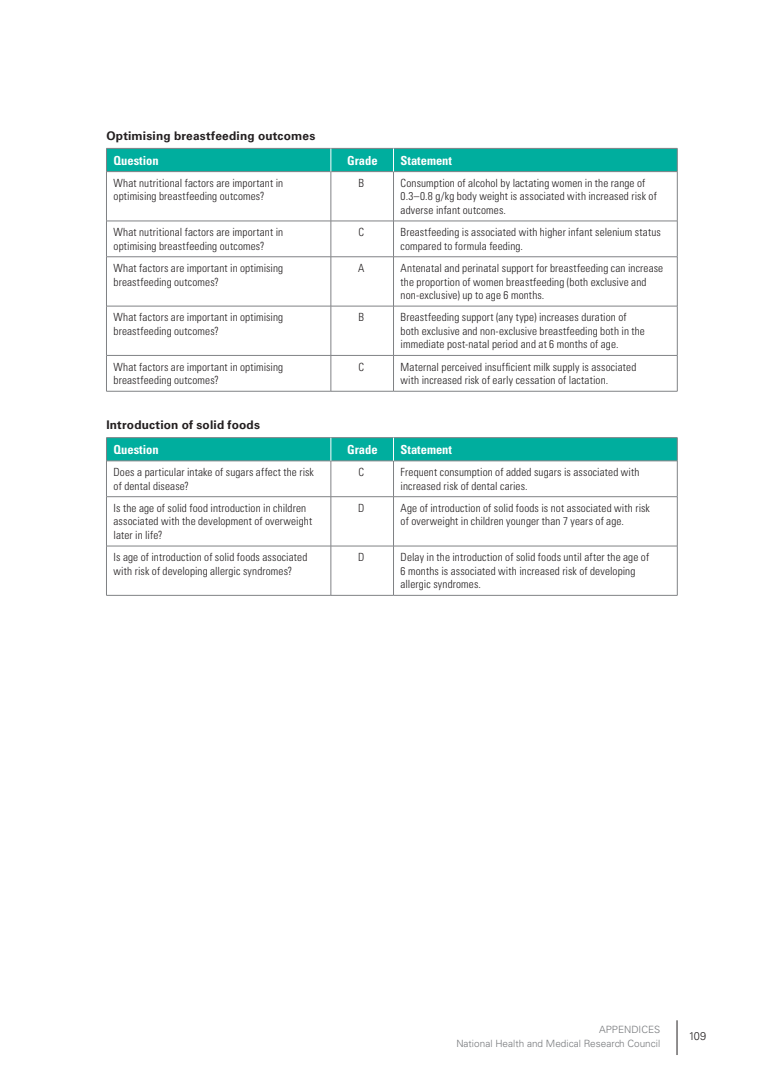
<style>
.page{position:relative;width:780px;height:1088px;background:#fff}
.page>*{position:absolute;margin:0;border:0;box-sizing:border-box;transform-origin:0 0}
.t1{font:700 condensed 12.5px "Univers LT Std";color:#fff}
.t2{font:700 11.88px "Univers LT Std";letter-spacing:.015em;color:#231f20}
.t3{font:300 condensed 11.25px/13.5px "Univers LT Std";letter-spacing:.01em;color:#231f20}
.t4{font:300 11.25px "Univers LT Std";color:#231f20}
.t5{font:300 10px/13.4px "Univers LT Std";color:#76787b;text-align:right}
</style>
<div class="page">
<hr style="left:676px;top:1020px;width:1px;height:35px;background:#231f20">
<hr style="left:106px;top:172px;width:1px;height:49px;background:#808285">
<hr style="left:330px;top:172px;width:1px;height:49px;background:#808285">
<hr style="left:393px;top:172px;width:1px;height:49px;background:#808285">
<hr style="left:677px;top:172px;width:1px;height:49px;background:#808285">
<hr style="left:106px;top:221px;width:225px;height:1px;background:#808285">
<hr style="left:106px;top:221px;width:1px;height:36px;background:#808285">
<hr style="left:331px;top:221px;width:62px;height:1px;background:#808285">
<hr style="left:330px;top:221px;width:1px;height:36px;background:#808285">
<hr style="left:393px;top:221px;width:284px;height:1px;background:#808285">
<hr style="left:393px;top:221px;width:1px;height:36px;background:#808285">
<hr style="left:677px;top:221px;width:1px;height:36px;background:#808285">
<hr style="left:106px;top:257px;width:225px;height:1px;background:#808285">
<hr style="left:106px;top:257px;width:1px;height:49px;background:#808285">
<hr style="left:331px;top:257px;width:62px;height:1px;background:#808285">
<hr style="left:330px;top:257px;width:1px;height:49px;background:#808285">
<hr style="left:393px;top:257px;width:284px;height:1px;background:#808285">
<hr style="left:393px;top:257px;width:1px;height:49px;background:#808285">
<hr style="left:677px;top:257px;width:1px;height:49px;background:#808285">
<hr style="left:106px;top:306px;width:225px;height:1px;background:#808285">
<hr style="left:106px;top:306px;width:1px;height:49px;background:#808285">
<hr style="left:331px;top:306px;width:62px;height:1px;background:#808285">
<hr style="left:330px;top:306px;width:1px;height:49px;background:#808285">
<hr style="left:393px;top:306px;width:284px;height:1px;background:#808285">
<hr style="left:393px;top:306px;width:1px;height:49px;background:#808285">
<hr style="left:677px;top:306px;width:1px;height:49px;background:#808285">
<hr style="left:106px;top:355px;width:225px;height:1px;background:#808285">
<hr style="left:106px;top:355px;width:1px;height:36px;background:#808285">
<hr style="left:331px;top:355px;width:62px;height:1px;background:#808285">
<hr style="left:330px;top:355px;width:1px;height:36px;background:#808285">
<hr style="left:393px;top:355px;width:284px;height:1px;background:#808285">
<hr style="left:393px;top:355px;width:1px;height:36px;background:#808285">
<hr style="left:677px;top:355px;width:1px;height:36px;background:#808285">
<hr style="left:106px;top:391px;width:225px;height:1px;background:#808285">
<hr style="left:331px;top:391px;width:62px;height:1px;background:#808285">
<hr style="left:393px;top:391px;width:284px;height:1px;background:#808285">
<svg style="left:106px;top:148px;width:572px;height:24px;background:#0bab9c"></svg>
<hr style="left:106px;top:437px;width:225px;height:1px;background:#808285">
<hr style="left:331px;top:437px;width:62px;height:1px;background:#808285">
<hr style="left:393px;top:437px;width:284px;height:1px;background:#808285">
<hr style="left:106px;top:461px;width:225px;height:1px;background:#808285">
<hr style="left:106px;top:461px;width:1px;height:35px;background:#808285">
<hr style="left:331px;top:461px;width:62px;height:1px;background:#808285">
<hr style="left:330px;top:461px;width:1px;height:35px;background:#808285">
<hr style="left:393px;top:461px;width:284px;height:1px;background:#808285">
<hr style="left:393px;top:461px;width:1px;height:35px;background:#808285">
<hr style="left:677px;top:461px;width:1px;height:35px;background:#808285">
<hr style="left:106px;top:496px;width:225px;height:1px;background:#808285">
<hr style="left:106px;top:497px;width:1px;height:49px;background:#808285">
<hr style="left:331px;top:496px;width:62px;height:1px;background:#808285">
<hr style="left:330px;top:497px;width:1px;height:49px;background:#808285">
<hr style="left:393px;top:496px;width:284px;height:1px;background:#808285">
<hr style="left:393px;top:497px;width:1px;height:49px;background:#808285">
<hr style="left:677px;top:497px;width:1px;height:49px;background:#808285">
<hr style="left:106px;top:546px;width:225px;height:1px;background:#808285">
<hr style="left:106px;top:546px;width:1px;height:49px;background:#808285">
<hr style="left:331px;top:546px;width:62px;height:1px;background:#808285">
<hr style="left:330px;top:546px;width:1px;height:49px;background:#808285">
<hr style="left:393px;top:546px;width:284px;height:1px;background:#808285">
<hr style="left:393px;top:546px;width:1px;height:49px;background:#808285">
<hr style="left:677px;top:546px;width:1px;height:49px;background:#808285">
<hr style="left:106px;top:595px;width:225px;height:1px;background:#808285">
<hr style="left:331px;top:595px;width:62px;height:1px;background:#808285">
<hr style="left:393px;top:595px;width:284px;height:1px;background:#808285">
<svg style="left:106px;top:438px;width:572px;height:23px;background:#06ac9d"></svg>
<p class="t2" style="left:106px;top:129px;width:210px">Optimising breastfeeding outcomes</p>
<p class="t1" style="left:114px;top:152px;width:47px">Question</p>
<p class="t1" style="left:347px;top:152px;width:32px">Grade</p>
<p class="t1" style="left:400px;top:152px;width:53px">Statement</p>
<p class="t3" style="left:114px;top:176px;width:171px">What nutritional factors are important in optimising breastfeeding outcomes?</p>
<p class="t3" style="left:358px;top:176px;width:7px">B</p>
<p class="t3" style="left:400px;top:176px;width:258px">Consumption of alcohol by lactating women in the range of<br>0.3–0.8 g/kg body weight is associated with increased risk of adverse infant outcomes.</p>
<p class="t3" style="left:114px;top:225px;width:171px">What nutritional factors are important in optimising breastfeeding outcomes?</p>
<p class="t3" style="left:358px;top:225px;width:7px">C</p>
<p class="t3" style="left:400px;top:225px;width:262px">Breastfeeding is associated with higher infant selenium status compared to formula feeding.</p>
<p class="t3" style="left:114px;top:261px;width:171px">What factors are important in optimising breastfeeding outcomes?</p>
<p class="t3" style="left:358px;top:261px;width:8px">A</p>
<p class="t3" style="left:400px;top:261px;width:264px">Antenatal and perinatal support for breastfeeding can increase the proportion of women breastfeeding (both exclusive and non-exclusive) up to age 6 months.</p>
<p class="t3" style="left:114px;top:311px;width:171px">What factors are important in optimising breastfeeding outcomes?</p>
<p class="t3" style="left:358px;top:311px;width:7px">B</p>
<p class="t3" style="left:400px;top:311px;width:246px">Breastfeeding support (any type) increases duration of both exclusive and non-exclusive breastfeeding both in the immediate post-natal period and at 6 months of age.</p>
<p class="t3" style="left:114px;top:360px;width:171px">What factors are important in optimising breastfeeding outcomes?</p>
<p class="t3" style="left:358px;top:360px;width:7px">C</p>
<p class="t3" style="left:400px;top:360px;width:237px">Maternal perceived insufficient milk supply is associated with increased risk of early cessation of lactation.</p>
<p class="t2" style="left:106px;top:418px;width:155px">Introduction of solid foods</p>
<p class="t1" style="left:114px;top:442px;width:47px">Question</p>
<p class="t1" style="left:347px;top:442px;width:32px">Grade</p>
<p class="t1" style="left:400px;top:442px;width:53px">Statement</p>
<p class="t3" style="left:114px;top:465px;width:202px">Does a particular intake of sugars affect the risk of dental disease?</p>
<p class="t3" style="left:358px;top:465px;width:7px">C</p>
<p class="t3" style="left:400px;top:465px;width:240px">Frequent consumption of added sugars is associated with increased risk of dental caries.</p>
<p class="t3" style="left:114px;top:501px;width:200px">Is the age of solid food introduction in children associated with the development of overweight later in life?</p>
<p class="t3" style="left:358px;top:501px;width:8px">D</p>
<p class="t3" style="left:400px;top:501px;width:251px">Age of introduction of solid foods is not associated with risk of overweight in children younger than 7 years of age.</p>
<p class="t3" style="left:114px;top:550px;width:195px">Is age of introduction of solid foods associated with risk of developing allergic syndromes?</p>
<p class="t3" style="left:358px;top:550px;width:8px">D</p>
<p class="t3" style="left:400px;top:550px;width:250px">Delay in the introduction of solid foods until after the age of<br>6 months is associated with increased risk of developing allergic syndromes.</p>
<p class="t5" style="left:456px;top:1023px;width:205px">Appendices<br>National Health and Medical Research Council</p>
<p class="t4" style="left:688px;top:1029px;width:19px">109</p>
</div>
